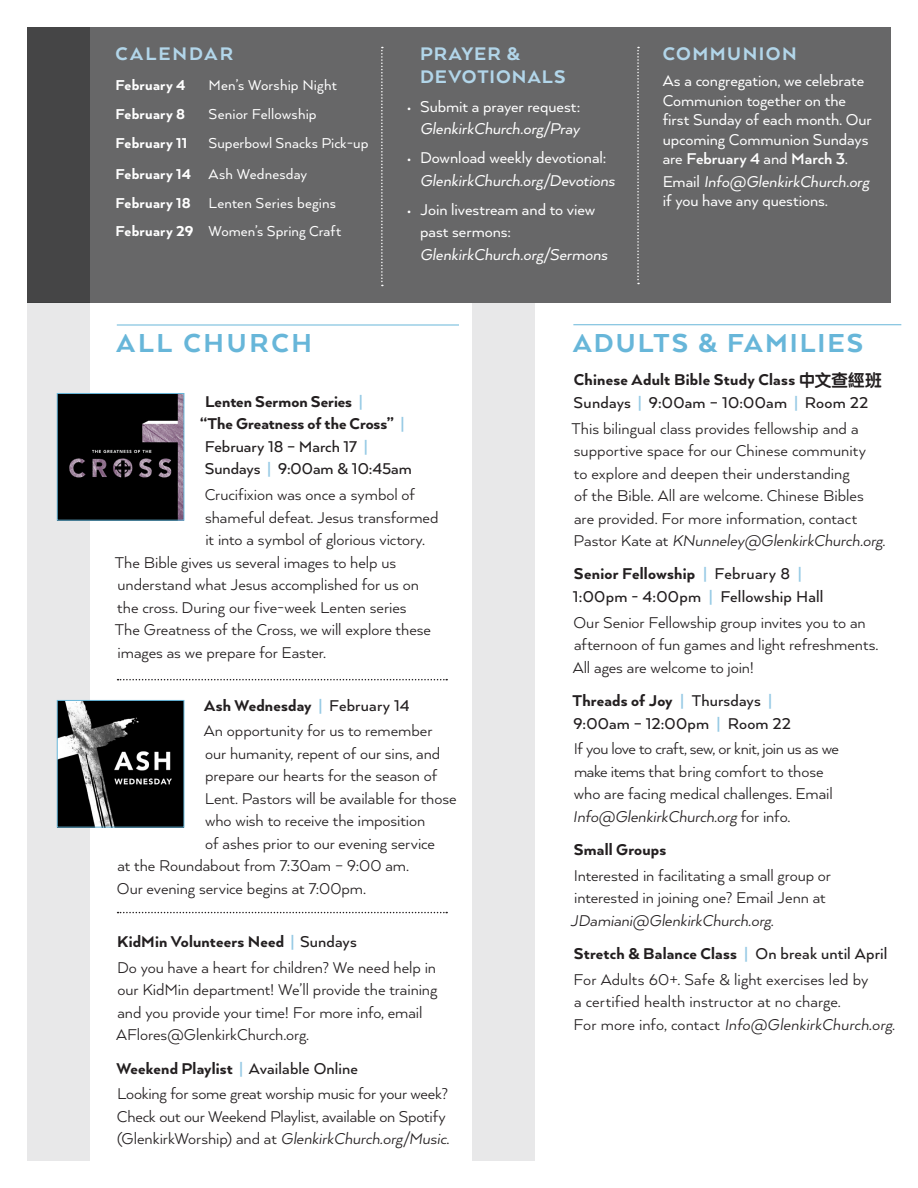
<style>
.page{position:relative;width:918px;height:1188px;background:#fff}
.page>*{position:absolute;margin:0;border:0;box-sizing:border-box;transform-origin:0 0}
.GKC_Journey_Ministri{font:800 30px "Arquitecta";letter-spacing:.075em;color:#67b6d9}
.GKC_Journey_Subheads{font:800 21px/22.5px "Arquitecta";letter-spacing:.055em;color:#b2d6ea}
.GKC_Journey_Subheads-2{font:800 21px "Arquitecta";letter-spacing:.075em;color:#b2d6ea}
.GKC_Journey_Calendar{font:800 21px "Arquitecta";letter-spacing:.1em;color:#b2d6ea}
.GKC_Journey_Body{font:18px/22.5px "Arquitecta";letter-spacing:-.005em;color:#231f20}
.GKC_Journey_Subheads-3{font:800 18px/22.5px "Arquitecta";letter-spacing:.01em;color:#231f20}
.GKC_Journey_Bullets{font:18px/19.5px "Arquitecta";letter-spacing:-.005em;color:#fff}
.t1{font:italic 18px/22.5px "Arquitecta";letter-spacing:-.005em;color:#fff;text-align:right}
.GKC_Journey_Subheads-4{font:500 18px/22.5px "Arquitecta";letter-spacing:.01em;color:#231f20}
.GKC_Journey_Body-2{font:16.5px "Arquitecta";letter-spacing:.01em;color:#fff}
.GKC_Journey_Body-3{font:800 16.5px "Arquitecta";letter-spacing:.015em;color:#fff}
.s1{font-weight:800}
.s2{font-style:normal}
.s3{font-style:italic}
.s4{font-weight:700}
.s5{font-weight:700;color:#95c9e4}
.s6{font-weight:500}
.s7{font-family:"ST Yuanti TC Bold";font-weight:400;font-size:16.5px}
</style>
<div class="page">
<div style="left:27px;top:27px;width:864px;height:275px;background:#676768"></div>
<div style="left:27px;top:302px;width:62px;height:859px;background:#e8e8e9"></div>
<div style="left:27px;top:27px;width:62px;height:275px;background:#454546"></div>
<div style="left:472px;top:302px;width:63px;height:859px;background:#e8e8e9"></div>
<svg style="left:381px;top:47px;width:2px;height:239px"></svg>
<svg style="left:637px;top:47px;width:2px;height:237px"></svg>
<hr style="left:117px;top:325px;width:342px;height:1px;background:#67b6d9">
<hr style="left:573px;top:324px;width:328px;height:1px;background:#67b6d9">
<img style="left:59px;top:395px;width:123px;height:124px">
<div style="left:57px;top:393px;width:127px;height:128px;border:1px solid #67b6d9"></div>
<img style="left:59px;top:702px;width:123px;height:124px">
<div style="left:57px;top:700px;width:127px;height:128px;border:1px solid #67b6d9"></div>
<svg style="left:118px;top:679px;width:329px;height:1px"></svg>
<svg style="left:118px;top:912px;width:329px;height:1px"></svg>
<p class="GKC_Journey_Calendar" style="left:116px;top:41px;width:119px">CALENDAR</p>
<p class="GKC_Journey_Body-3" style="left:116px;top:75px;width:71px">February 4</p>
<p class="GKC_Journey_Body-2" style="left:209px;top:75px;width:130px">Men’s Worship Night</p>
<p class="GKC_Journey_Body-3" style="left:116px;top:104px;width:71px">February 8</p>
<p class="GKC_Journey_Body-2" style="left:209px;top:104px;width:110px">Senior Fellowship</p>
<p class="GKC_Journey_Body-3" style="left:116px;top:133px;width:73px">February 11</p>
<p class="GKC_Journey_Body-2" style="left:209px;top:133px;width:161px">Superbowl Snacks Pick-up</p>
<p class="GKC_Journey_Body-2" style="left:116px;top:164px;width:193px"><span class="s1">February 14</span> Ash Wednesday</p>
<p class="GKC_Journey_Body-2" style="left:116px;top:192px;width:222px"><span class="s1">February 18</span> Lenten Series begins</p>
<p class="GKC_Journey_Body-2" style="left:116px;top:221px;width:227px"><span class="s1">February 29</span> Women’s Spring Craft</p>
<p class="GKC_Journey_Subheads" style="left:420px;top:42px;width:147px">PRAYER &amp;<br>DEVOTIONALS</p>
<p class="t1" style="left:407px;top:94px;width:175px"><span class="s2">• Submit a prayer request:<br></span>GlenkirkChurch.org/Pray</p>
<p class="t1" style="left:420px;top:146px;width:196px;text-align:left;text-indent:-14px"><span class="s2">• Download weekly devotional:<br></span>GlenkirkChurch.org/Devotions</p>
<p class="GKC_Journey_Bullets" style="left:420px;top:197px;width:189px;line-height:22.5px;text-indent:-14px">• Join livestream and to view past sermons:<br><span class="s3">GlenkirkChurch.org/Sermons</span></p>
<p class="GKC_Journey_Subheads-2" style="left:663px;top:41px;width:136px">COMMUNION</p>
<p class="GKC_Journey_Bullets" style="left:663px;top:70px;width:211px">As a congregation, we celebrate<br>Communion together on the first Sunday of each month. Our upcoming Communion Sundays are <span class="s4">February 4</span> and <span class="s4">March 3</span>.</p>
<p class="GKC_Journey_Bullets" style="left:663px;top:171px;width:208px">Email <span class="s3">Info@GlenkirkChurch.org </span>if you have any questions.</p>
<p class="GKC_Journey_Ministri" style="left:116px;top:325px;width:197px">ALL CHURCH</p>
<p class="GKC_Journey_Subheads-3" style="left:200px;top:390px;width:213px">Lenten Sermon Series <span class="s5">|<br></span>“The Greatness of the Cross” <span class="s5">|<br></span><span class="s6">February 18 – March 17</span> <span class="s5">|<br></span><span class="s6">Sundays</span> <span class="s5">|</span> <span class="s6">9:00am &amp; 10:45am</span></p>
<p class="GKC_Journey_Body" style="left:205px;top:483px;width:212px">Crucifixion was once a symbol of</p>
<p class="GKC_Journey_Body" style="left:205px;top:505px;width:235px">shameful defeat. Jesus transformed</p>
<p class="GKC_Journey_Body" style="left:205px;top:528px;width:221px">it into a symbol of glorious victory.</p>
<p class="GKC_Journey_Body" style="left:115px;top:550px;width:283px">The Bible gives us several images to help us</p>
<p class="GKC_Journey_Body" style="left:118px;top:573px;width:303px">understand what Jesus accomplished for us on</p>
<p class="GKC_Journey_Body" style="left:117px;top:595px;width:291px">the cross. During our five-week Lenten series</p>
<p class="GKC_Journey_Body" style="left:115px;top:618px;width:318px">The Greatness of the Cross, we will explore these</p>
<p class="GKC_Journey_Body" style="left:118px;top:640px;width:210px">images as we prepare for Easter.</p>
<p class="GKC_Journey_Subheads-3" style="left:204px;top:693px;width:207px">Ash Wednesday <span class="s5">|</span> <span class="s6">February 14</span></p>
<p class="GKC_Journey_Body" style="left:204px;top:719px;width:230px">An opportunity for us to remember</p>
<p class="GKC_Journey_Body" style="left:205px;top:742px;width:236px">our humanity, repent of our sins, and</p>
<p class="GKC_Journey_Body" style="left:205px;top:764px;width:234px">prepare our hearts for the season of</p>
<p class="GKC_Journey_Body" style="left:205px;top:787px;width:253px">Lent. Pastors will be available for those</p>
<p class="GKC_Journey_Body" style="left:205px;top:809px;width:222px">who wish to receive the imposition</p>
<p class="GKC_Journey_Body" style="left:205px;top:832px;width:231px">of ashes prior to our evening service</p>
<p class="GKC_Journey_Body" style="left:117px;top:854px;width:293px">at the Roundabout from 7:30am – 9:00 am.</p>
<p class="GKC_Journey_Body" style="left:117px;top:877px;width:250px">Our evening service begins at 7:00pm.</p>
<p class="GKC_Journey_Subheads-3" style="left:117px;top:930px;width:241px">KidMin Volunteers Need <span class="s5">|</span> <span class="s6">Sundays</span></p>
<p class="GKC_Journey_Body" style="left:116px;top:955px;width:323px">Do you have a heart for children? We need help in our KidMin department! We’ll provide the training and you provide your time! For more info, email AFlores@GlenkirkChurch.org.</p>
<p class="GKC_Journey_Subheads-3" style="left:117px;top:1056px;width:243px">Weekend Playlist <span class="s5">|</span> <span class="s6">Available Online</span></p>
<p class="GKC_Journey_Body" style="left:117px;top:1082px;width:334px">Looking for some great worship music for your week?<br>Check out our Weekend Playlist, available on Spotify (GlenkirkWorship) and at <span class="s3">GlenkirkChurch.org/Music</span>.</p>
<p class="GKC_Journey_Ministri" style="left:573px;top:324px;width:292px">ADULTS &amp; FAMILIES</p>
<p class="GKC_Journey_Subheads-3" style="left:574px;top:368px;width:309px">Chinese Adult Bible Study Class <span class="s7">中文查經班<br></span><span class="s6">Sundays</span> <span class="s5">|</span> <span class="s6">9:00am – 10:00am</span> <span class="s5">|</span> <span class="s6">Room 22</span></p>
<p class="GKC_Journey_Body" style="left:572px;top:416px;width:315px">This bilingual class provides fellowship and a supportive space for our Chinese community<br>to explore and deepen their understanding<br>of the Bible. All are welcome. Chinese Bibles are provided. For more information, contact Pastor Kate at <span class="s3">KNunneley@GlenkirkChurch.org</span>.</p>
<p class="GKC_Journey_Subheads-4" style="left:573px;top:562px;width:252px"><span class="s1">Senior Fellowship</span> <span class="s5">|</span> February 8 <span class="s5">|<br></span>1:00pm - 4:00pm <span class="s5">|</span> Fellowship Hall</p>
<p class="GKC_Journey_Body" style="left:573px;top:610px;width:307px">Our Senior Fellowship group invites you to an afternoon of fun games and light refreshments.<br>All ages are welcome to join!</p>
<p class="GKC_Journey_Subheads-4" style="left:573px;top:689px;width:220px"><span class="s1">Threads of Joy</span> <span class="s5">|</span> Thursdays <span class="s5">|<br></span>9:00am – 12:00pm <span class="s5">|</span> Room 22</p>
<p class="GKC_Journey_Body" style="left:573px;top:737px;width:268px">If you love to craft, sew, or knit, join us as we make items that bring comfort to those who are facing medical challenges. Email <span class="s3">Info@GlenkirkChurch.org</span> for info.</p>
<p class="GKC_Journey_Subheads-3" style="left:574px;top:838px;width:94px">Small Groups</p>
<p class="GKC_Journey_Body" style="left:570px;top:863px;width:262px">Interested in facilitating a small group or interested in joining one? Email Jenn at<br><span class="s3">JDamiani@GlenkirkChurch.org</span>.</p>
<p class="GKC_Journey_Subheads-3" style="left:574px;top:942px;width:315px">Stretch &amp; Balance Class <span class="s5">|</span> <span class="s6">On break until April</span></p>
<p class="GKC_Journey_Body" style="left:574px;top:968px;width:323px">For Adults 60+. Safe &amp; light exercises led by<br>a certified health instructor at no charge.<br>For more info, contact <span class="s3">Info@GlenkirkChurch.org</span>.</p>
</div>
